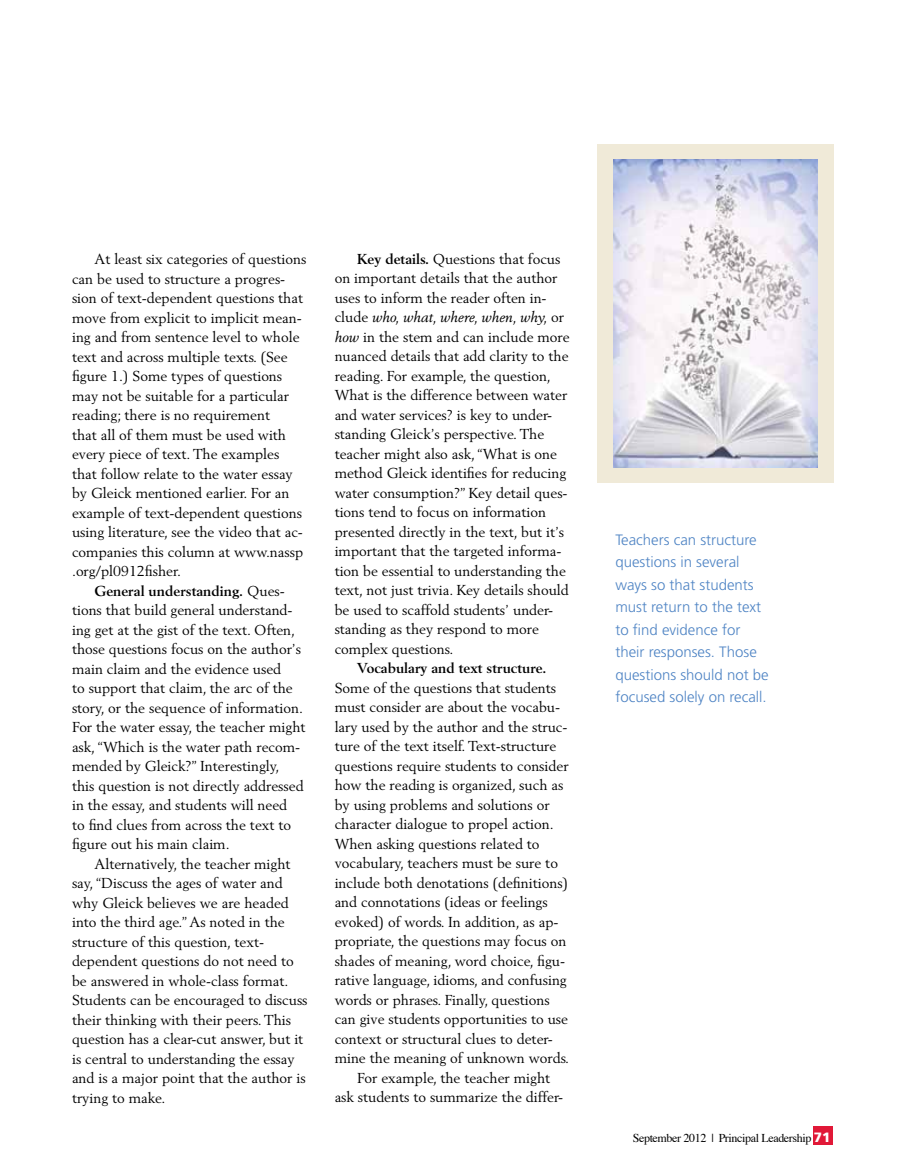
<style>
.page{position:relative;width:905px;height:1175px;background:#fff}
.page>*{position:absolute;margin:0;border:0;box-sizing:border-box;transform-origin:0 0}
.t1{font:300 15px/22.5px "Frutiger LT";color:#4f84c4}
.t2{font:14.25px/19.5px "Berling LT";color:#000}
.t3{font:700 14.25px "Berling LT";color:#000}
.t4{font:12px "Times";letter-spacing:-.03em;color:#000}
.s1{font-weight:700}
.s2{font-style:italic}
.s3{font-family:"Frutiger LT";font-weight:900;font-size:13.5px;color:#fff}
</style>
<div class="page">
<div style="left:813px;top:1126px;width:19px;height:18px;background:#e11837"></div>
<div style="left:597px;top:144px;width:236px;height:339px;background:#f0ead8"></div>
<img style="left:613px;top:160px;width:205px;height:307px">
<p class="t2" style="left:72px;top:249px;width:236px;text-indent:23px">At least six categories of questions can be used to structure a progres&shy;sion of text-dependent questions that move from explicit to implicit mean&shy;ing and from sentence level to whole text and across multiple texts. (See figure 1.) Some types of questions may not be suitable for a particular reading; there is no requirement<br>that all of them must be used with every piece of text. The examples that follow relate to the water essay by Gleick mentioned earlier. For an example of text-dependent questions using literature, see the video that ac&shy;companies this column at www.nassp .org/pl0912fisher.</p>
<p class="t2" style="left:72px;top:580px;width:235px;text-indent:23px"><span class="s1">General understanding.</span> Ques&shy;tions that build general understand&shy;ing get at the gist of the text. Often, those questions focus on the author’s main claim and the evidence used<br>to support that claim, the arc of the story, or the sequence of information.<br>For the water essay, the teacher might ask, “Which is the water path recom&shy;mended by Gleick?” Interestingly,<br>this question is not directly addressed in the essay, and students will need<br>to find clues from across the text to figure out his main claim.</p>
<p class="t2" style="left:72px;top:853px;width:237px;text-indent:23px">Alternatively, the teacher might say, “Discuss the ages of water and why Gleick believes we are headed into the third age.” As noted in the structure of this question, text&shy;dependent questions do not need to be answered in whole-class format.<br>Students can be encouraged to discuss their thinking with their peers. This question has a clear-cut answer, but it is central to understanding the essay and is a major point that the author is trying to make.</p>
<p class="t2" style="left:334px;top:249px;width:236px;text-indent:23px"><span class="s1">Key details.</span> Questions that focus on important details that the author uses to inform the reader often in&shy;clude <span class="s2">who, what, where, when, why,</span> or <span class="s2">how</span> in the stem and can include more nuanced details that add clarity to the reading. For example, the question, What is the difference between water and water services? is key to under&shy;standing Gleick’s perspective. The teacher might also ask, “What is one method Gleick identifies for reducing water consumption?” Key detail ques&shy;tions tend to focus on information presented directly in the text, but it’s important that the targeted informa&shy;tion be essential to understanding the text, not just trivia. Key details should be used to scaffold students’ under&shy;standing as they respond to more complex questions.</p>
<p class="t3" style="left:357px;top:660px;width:191px">Vocabulary and text structure.</p>
<p class="t2" style="left:334px;top:678px;width:223px">Some of the questions that students</p>
<p class="t2" style="left:334px;top:697px;width:227px">must consider are about the vocabu-</p>
<p class="t2" style="left:334px;top:717px;width:234px">lary used by the author and the struc-</p>
<p class="t2" style="left:334px;top:736px;width:223px">ture of the text itself. Text-structure</p>
<p class="t2" style="left:334px;top:756px;width:235px">questions require students to consider</p>
<p class="t2" style="left:334px;top:775px;width:230px">how the reading is organized, such as</p>
<p class="t2" style="left:334px;top:795px;width:216px">by using problems and solutions or</p>
<p class="t2" style="left:334px;top:814px;width:221px">character dialogue to propel action.</p>
<p class="t2" style="left:334px;top:834px;width:206px">When asking questions related to</p>
<p class="t2" style="left:334px;top:853px;width:225px">vocabulary, teachers must be sure to</p>
<p class="t2" style="left:334px;top:873px;width:235px">include both denotations (definitions)</p>
<p class="t2" style="left:334px;top:892px;width:214px">and connotations (ideas or feelings</p>
<p class="t2" style="left:334px;top:912px;width:225px">evoked) of words. In addition, as ap-</p>
<p class="t2" style="left:334px;top:931px;width:233px">propriate, the questions may focus on</p>
<p class="t2" style="left:334px;top:951px;width:232px">shades of meaning, word choice, figu-</p>
<p class="t2" style="left:334px;top:970px;width:234px">rative language, idioms, and confusing</p>
<p class="t2" style="left:334px;top:990px;width:216px">words or phrases. Finally, questions</p>
<p class="t2" style="left:334px;top:1009px;width:235px">can give students opportunities to use</p>
<p class="t2" style="left:334px;top:1029px;width:219px">context or structural clues to deter-</p>
<p class="t2" style="left:334px;top:1048px;width:236px">mine the meaning of unknown words.</p>
<p class="t2" style="left:357px;top:1068px;width:194px">For example, the teacher might</p>
<p class="t2" style="left:334px;top:1087px;width:230px">ask students to summarize the differ-</p>
<p class="t1" style="left:615px;top:528px;width:155px">Teachers can structure questions in several ways so that students must return to the text to find evidence for their responses. Those questions should not be focused solely on recall.</p>
<p class="t4" style="left:632px;top:1126px;width:199px">September 2012 | Principal Leadership <span class="s3">71</span></p>
</div>
